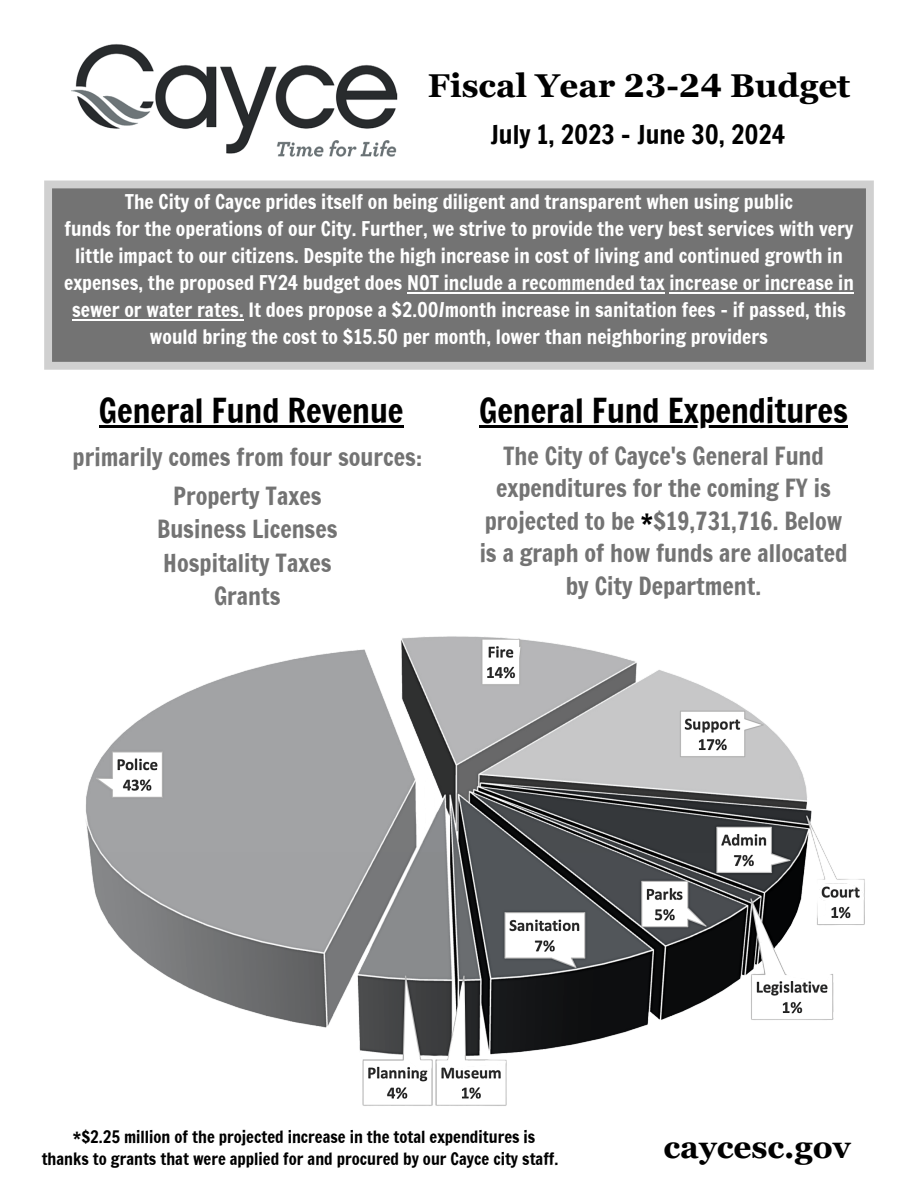
<style>
.page{position:relative;width:918px;height:1188px;background:#fff}
.page>*{position:absolute;margin:0;border:0;box-sizing:border-box;transform-origin:0 0}
.t1{font:33px "Francois One";color:#000}
.t2{font:700 33px "Georgia Pro";color:#000}
.t3{font:700 31.5px "Georgia Pro";color:#000}
.t4{font:25.5px "Francois One";color:#000}
.t5{font:24px/32.7px "Francois One";color:#737373;text-align:center}
.t6{font:19.5px/27px "Francois One";color:#fff;text-align:center}
.t7{font:16.5px "Francois One";color:#000}
.s1{color:#000}
</style>
<div class="page">
<img style="left:71px;top:44px;width:327px;height:113px">
<svg style="left:44px;top:181px;width:830px;height:189px;background:#7c7c7c"></svg>
<img style="left:86px;top:636px;width:779px;height:470px">
<hr style="left:479px;top:425px;width:369px;height:3px;background:#000">
<hr style="left:99px;top:425px;width:304px;height:3px;background:#000">
<hr style="left:407px;top:293px;width:257px;height:1px;background:#fff">
<hr style="left:670px;top:293px;width:184px;height:1px;background:#fff">
<hr style="left:72px;top:320px;width:172px;height:1px;background:#fff">
<p class="t2" style="left:428px;top:67px;width:424px">Fiscal Year 23-24 Budget</p>
<p class="t4" style="left:490px;top:116px;width:296px">July 1, 2023 - June 30, 2024</p>
<p class="t6" style="left:64px;top:188px;width:791px">The City of Cayce prides itself on being diligent and transparent when using public<br>funds for the operations of our City. Further, we strive to provide the very best services with very little impact to our citizens. Despite the high increase in cost of living and continued growth in expenses, the proposed FY24 budget does NOT include a recommended tax increase or increase in sewer or water rates. It does propose a $2.00/month increase in sanitation fees – if passed, this would bring the cost to $15.50 per month, lower than neighboring providers</p>
<p class="t1" style="left:99px;top:387px;width:306px">General Fund Revenue</p>
<p class="t1" style="left:479px;top:387px;width:370px">General Fund Expenditures</p>
<p class="t5" style="left:73px;top:440px;width:351px">primarily comes from four sources:</p>
<p class="t5" style="left:173px;top:480px;width:150px">Property Taxes</p>
<p class="t5" style="left:157px;top:513px;width:182px">Business Licenses</p>
<p class="t5" style="left:163px;top:546px;width:170px">Hospitality Taxes</p>
<p class="t5" style="left:214px;top:580px;width:68px">Grants</p>
<p class="t5" style="left:480px;top:439px;width:369px">The City of Cayce's General Fund expenditures for the coming FY is projected to be <span class="s1">*</span>$19,731,716. Below is a graph of how funds are allocated by City Department.</p>
<p class="t7" style="left:73px;top:1125px;width:464px">*$2.25 million of the projected increase in the total expenditures is</p>
<p class="t7" style="left:42px;top:1147px;width:518px">thanks to grants that were applied for and procured by our Cayce city staff.</p>
<p class="t3" style="left:664px;top:1129px;width:189px">caycesc.gov</p>
</div>
